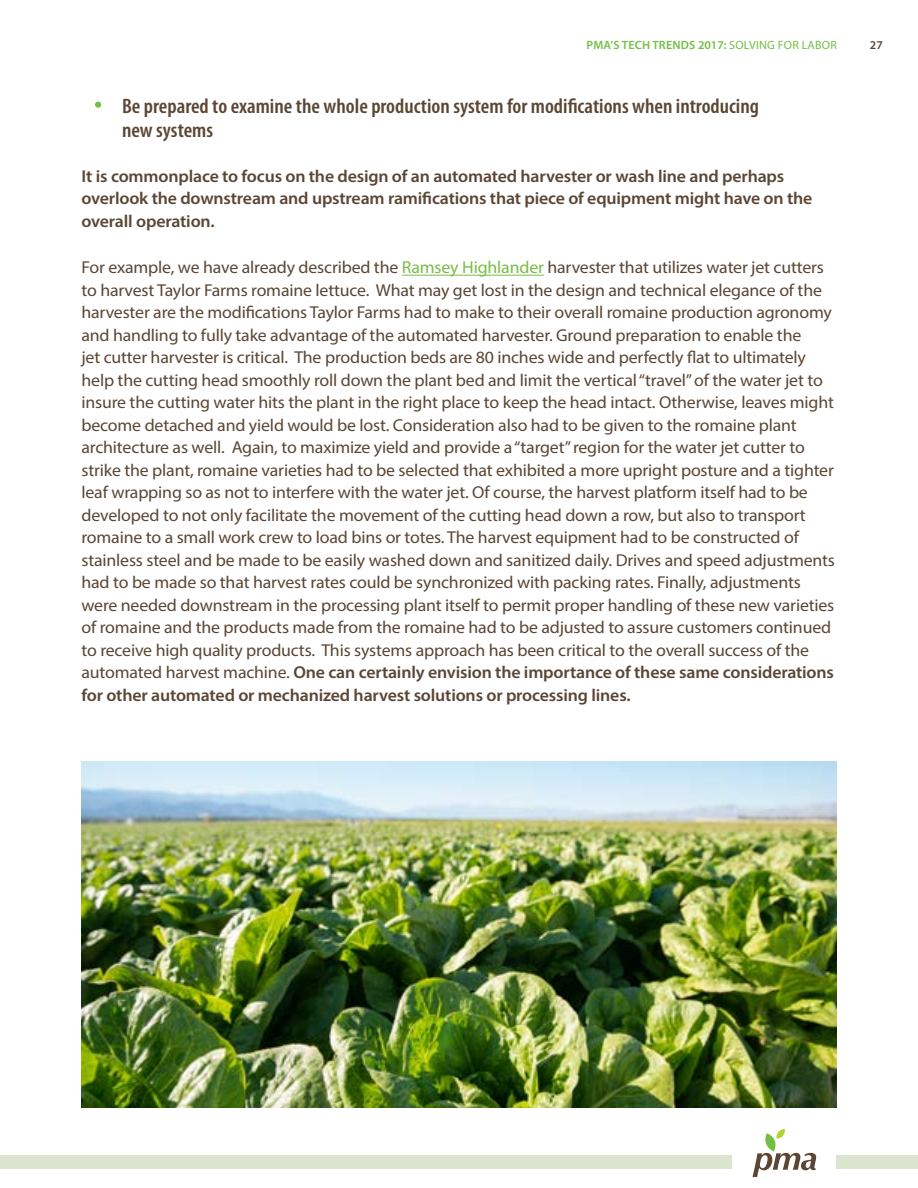
<style>
.page{position:relative;width:918px;height:1188px;background:#fff}
.page>*{position:absolute;margin:0;border:0;box-sizing:border-box;transform-origin:0 0}
.t1{font:600 condensed 21px/24px "Myriad Pro";color:#5a4633;scale:1.04 1}
.t2{font:17.25px/22.5px "Myriad Pro";letter-spacing:-.01em;color:#5a4634;scale:1.04 1}
.t3{font:600 17.25px/22.5px "Myriad Pro";letter-spacing:-.01em;color:#5a4634;scale:1.04 1}
.t4{font:600 12px "Myriad Pro";letter-spacing:.02em;color:#72bf44}
.t5{font:600 12px "Myriad Pro";color:#5a4735}
.s1{font-weight:400}
.s2{color:#78be47}
.s3{font-weight:600}
</style>
<div class="page">
<svg style="left:752px;top:1129px;width:64px;height:48px"></svg>
<div style="left:0;top:1155px;width:732px;height:13px;background:#dbe5cd"></div>
<div style="left:837px;top:1155px;width:81px;height:13px;background:#dbe5cd"></div>
<hr style="left:402px;top:275px;width:142px;height:1px;background:#78be47">
<img style="left:81px;top:762px;width:756px;height:345px">
<svg style="left:95px;top:102px;width:6px;height:6px"></svg>
<p class="t4" style="left:587px;top:37px;width:252px">PMA’S TECH TRENDS 2017: <span class="s1">SOLVING FOR LABOR</span></p>
<p class="t5" style="left:870px;top:37px;width:14px">27</p>
<p class="t1" style="left:122px;top:94px;width:614px">Be prepared to examine the whole production system for modifications when introducing new systems</p>
<p class="t3" style="left:82px;top:164px;width:704px">It is commonplace to focus on the design of an automated harvester or wash line and perhaps overlook the downstream and upstream ramifications that piece of equipment might have on the overall operation.</p>
<p class="t2" style="left:82px;top:256px;width:726px">For example, we have already described the <span class="s2">Ramsey Highlander</span> harvester that utilizes water jet cutters to harvest Taylor Farms romaine lettuce. What may get lost in the design and technical elegance of the harvester are the modifications Taylor Farms had to make to their overall romaine production agronomy and handling to fully take advantage of the automated harvester. Ground preparation to enable the<br>jet cutter harvester is critical. The production beds are 80 inches wide and perfectly flat to ultimately help the cutting head smoothly roll down the plant bed and limit the vertical “travel” of the water jet to insure the cutting water hits the plant in the right place to keep the head intact. Otherwise, leaves might become detached and yield would be lost. Consideration also had to be given to the romaine plant architecture as well. Again, to maximize yield and provide a “target” region for the water jet cutter to strike the plant, romaine varieties had to be selected that exhibited a more upright posture and a tighter leaf wrapping so as not to interfere with the water jet. Of course, the harvest platform itself had to be developed to not only facilitate the movement of the cutting head down a row, but also to transport romaine to a small work crew to load bins or totes. The harvest equipment had to be constructed of stainless steel and be made to be easily washed down and sanitized daily. Drives and speed adjustments had to be made so that harvest rates could be synchronized with packing rates. Finally, adjustments were needed downstream in the processing plant itself to permit proper handling of these new varieties of romaine and the products made from the romaine had to be adjusted to assure customers continued to receive high quality products. This systems approach has been critical to the overall success of the automated harvest machine. <span class="s3">One can certainly envision the importance of these same considerations for other automated or mechanized harvest solutions or processing lines.</span></p>
</div>
